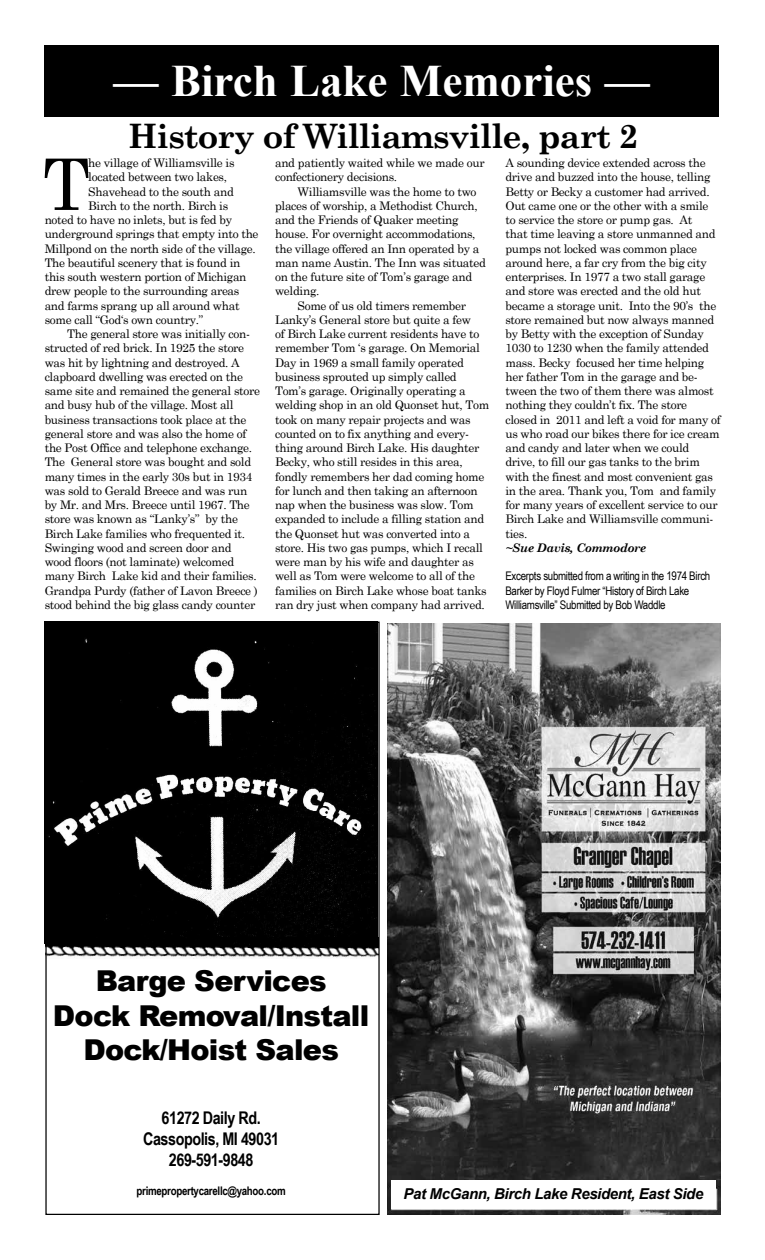
<style>
.page{position:relative;width:765px;height:1260px;background:#fff}
.page>*{position:absolute;margin:0;border:0;box-sizing:border-box;transform-origin:0 0}
.t1{font:71.12px "Century Schoolbook";color:#000}
.t2{font:700 45px "Times New Roman";color:#fff}
.t3{font:700 33.75px "Century Schoolbook";letter-spacing:-.025em;color:#000}
.t4{font:900 28.75px/34.5px "Arial";letter-spacing:-.025em;color:#000;text-align:center}
.t5{font:700 17.5px/21px "Arial Narrow";letter-spacing:-.025em;color:#000;text-align:center}
.t6{font:italic 700 15px "Arial";letter-spacing:-.025em;color:#000}
.t7{font:11.88px/14.2px "Century Schoolbook";letter-spacing:-.025em;color:#000}
.t8{font:11.88px/14.2px "Arial Narrow";letter-spacing:-.025em;color:#000}
.t9{font:700 11.88px "Arial Narrow";letter-spacing:-.025em;color:#000}
.t10{font:italic 700 11.88px "Century Schoolbook";letter-spacing:-.025em;color:#000}
</style>
<div class="page">
<img style="left:387px;top:623px;width:333px;height:591px">
<div style="left:391px;top:1181px;width:325px;height:28px;background:#fff"></div>
<img style="left:47px;top:624px;width:331px;height:313px">
<img style="left:47px;top:937px;width:331px;height:22px">
<div style="left:44px;top:45px;width:675px;height:71px;background:#000"></div>
<h2 class="t2" style="left:114px;top:48px;width:538px">— Birch Lake Memories —</h2>
<h3 class="t3" style="left:128px;top:109px;width:512px">History of Williamsville, part 2</h3>
<h1 class="t1" style="left:43px;top:125px;width:49px">T</h1>
<p class="t7" style="left:88px;top:155px;width:148px">he village of Williamsville is</p>
<p class="t7" style="left:88px;top:169px;width:140px">located between two lakes,</p>
<p class="t7" style="left:88px;top:183px;width:147px">Shavehead to the south and</p>
<p class="t7" style="left:88px;top:198px;width:141px">Birch to the north. Birch is</p>
<p class="t7" style="left:45px;top:212px;width:189px">noted to have no inlets, but is fed by</p>
<p class="t7" style="left:45px;top:226px;width:215px">underground springs that empty into the</p>
<p class="t7" style="left:45px;top:240px;width:213px">Millpond on the north side of the village.</p>
<p class="t7" style="left:45px;top:255px;width:197px">The beautiful scenery that is found in</p>
<p class="t7" style="left:45px;top:269px;width:203px">this south western portion of Michigan</p>
<p class="t7" style="left:45px;top:283px;width:196px">drew people to the surrounding areas</p>
<p class="t7" style="left:45px;top:297px;width:197px">and farms sprang up all around what</p>
<p class="t7" style="left:45px;top:312px;width:160px">some call “God‘s own country.”</p>
<p class="t7" style="left:67px;top:326px;width:184px">The general store was initially con-</p>
<p class="t7" style="left:45px;top:340px;width:201px">structed of red brick. In 1925 the store</p>
<p class="t7" style="left:45px;top:354px;width:197px">was hit by lightning and destroyed. A</p>
<p class="t7" style="left:45px;top:369px;width:200px">clapboard dwelling was erected on the</p>
<p class="t7" style="left:45px;top:383px;width:217px">same site and remained the general store</p>
<p class="t7" style="left:45px;top:397px;width:190px">and busy hub of the village. Most all</p>
<p class="t7" style="left:45px;top:411px;width:203px">business transactions took place at the</p>
<p class="t7" style="left:45px;top:426px;width:203px">general store and was also the home of</p>
<p class="t7" style="left:45px;top:440px;width:209px">the Post Office and telephone exchange.</p>
<p class="t7" style="left:45px;top:454px;width:208px">The General store was bought and sold</p>
<p class="t7" style="left:45px;top:468px;width:209px">many times in the early 30s but in 1934</p>
<p class="t7" style="left:45px;top:483px;width:204px">was sold to Gerald Breece and was run</p>
<p class="t7" style="left:45px;top:497px;width:207px">by Mr. and Mrs. Breece until 1967. The</p>
<p class="t7" style="left:45px;top:511px;width:195px">store was known as “Lanky’s” by the</p>
<p class="t7" style="left:45px;top:525px;width:202px">Birch Lake families who frequented it.</p>
<p class="t7" style="left:45px;top:540px;width:188px">Swinging wood and screen door and</p>
<p class="t7" style="left:45px;top:554px;width:191px">wood floors (not laminate) welcomed</p>
<p class="t7" style="left:45px;top:568px;width:214px">many Birch Lake kid and their families.</p>
<p class="t7" style="left:45px;top:582px;width:215px">Grandpa Purdy (father of Lavon Breece )</p>
<p class="t7" style="left:45px;top:597px;width:212px">stood behind the big glass candy counter</p>
<p class="t7" style="left:275px;top:155px;width:211px">and patiently waited while we made our confectionery decisions.</p>
<p class="t7" style="left:298px;top:183px;width:181px">Williamsville was the home to two</p>
<p class="t7" style="left:275px;top:198px;width:204px">places of worship, a Methodist Church,</p>
<p class="t7" style="left:275px;top:212px;width:185px">and the Friends of Quaker meeting</p>
<p class="t7" style="left:275px;top:226px;width:202px">house. For overnight accommodations,</p>
<p class="t7" style="left:275px;top:240px;width:206px">the village offered an Inn operated by a</p>
<p class="t7" style="left:275px;top:255px;width:213px">man name Austin. The Inn was situated</p>
<p class="t7" style="left:275px;top:269px;width:199px">on the future site of Tom’s garage and</p>
<p class="t7" style="left:275px;top:283px;width:46px">welding.</p>
<p class="t7" style="left:298px;top:297px;width:170px">Some of us old timers remember</p>
<p class="t7" style="left:275px;top:312px;width:197px">Lanky’s General store but quite a few</p>
<p class="t7" style="left:275px;top:326px;width:206px">of Birch Lake current residents have to</p>
<p class="t7" style="left:275px;top:340px;width:206px">remember Tom ‘s garage. On Memorial</p>
<p class="t7" style="left:275px;top:354px;width:190px">Day in 1969 a small family operated</p>
<p class="t7" style="left:275px;top:369px;width:183px">business sprouted up simply called</p>
<p class="t7" style="left:275px;top:383px;width:192px">Tom’s garage. Originally operating a</p>
<p class="t7" style="left:275px;top:397px;width:216px">welding shop in an old Quonset hut, Tom</p>
<p class="t7" style="left:275px;top:411px;width:197px">took on many repair projects and was</p>
<p class="t7" style="left:275px;top:426px;width:196px">counted on to fix anything and every-</p>
<p class="t7" style="left:275px;top:440px;width:206px">thing around Birch Lake. His daughter</p>
<p class="t7" style="left:275px;top:454px;width:189px">Becky, who still resides in this area,</p>
<p class="t7" style="left:275px;top:468px;width:211px">fondly remembers her dad coming home</p>
<p class="t7" style="left:275px;top:483px;width:204px">for lunch and then taking an afternoon</p>
<p class="t7" style="left:275px;top:497px;width:200px">nap when the business was slow. Tom</p>
<p class="t7" style="left:275px;top:511px;width:211px">expanded to include a filling station and</p>
<p class="t7" style="left:275px;top:525px;width:197px">the Quonset hut was converted into a</p>
<p class="t7" style="left:275px;top:540px;width:209px">store. His two gas pumps, which I recall</p>
<p class="t7" style="left:275px;top:554px;width:200px">were man by his wife and daughter as</p>
<p class="t7" style="left:275px;top:568px;width:201px">well as Tom were welcome to all of the</p>
<p class="t7" style="left:275px;top:582px;width:213px">families on Birch Lake whose boat tanks</p>
<p class="t7" style="left:275px;top:597px;width:211px">ran dry just when company had arrived.</p>
<p class="t7" style="left:505px;top:155px;width:217px">A sounding device extended across the drive and buzzed into the house, telling Betty or Becky a customer had arrived.<br>Out came one or the other with a smile to service the store or pump gas. At<br>that time leaving a store unmanned and pumps not locked was common place around here, a far cry from the big city enterprises. In 1977 a two stall garage and store was erected and the old hut became a storage unit. Into the 90’s the store remained but now always manned by Betty with the exception of Sunday 1030 to 1230 when the family attended mass. Becky focused her time helping her father Tom in the garage and be&shy;tween the two of them there was almost nothing they couldn’t fix. The store closed in 2011 and left a void for many of us who road our bikes there for ice cream and candy and later when we could drive, to fill our gas tanks to the brim with the finest and most convenient gas in the area. Thank you, Tom and family for many years of excellent service to our Birch Lake and Williamsville communi&shy;ties.</p>
<p class="t10" style="left:505px;top:539px;width:142px">~Sue Davis, Commodore</p>
<p class="t8" style="left:505px;top:569px;width:206px">Excerpts submitted from a writing in the 1974 Birch<br>Barker by Floyd Fulmer “History of Birch Lake<br>Williamsville” Submitted by Bob Waddle</p>
<h3 class="t4" style="left:53px;top:963px;width:318px">Barge Services<br>Dock Removal/Install<br>Dock/Hoist Sales</h3>
<h3 class="t5" style="left:143px;top:1107px;width:138px">61272 Daily Rd.<br>Cassopolis, MI 49031<br>269-591-9848</h3>
<p class="t9" style="left:137px;top:1182px;width:151px">primepropertycarellc@yahoo.com</p>
<p class="t6" style="left:404px;top:1184px;width:301px">Pat McGann, Birch Lake Resident, East Side</p>
</div>
